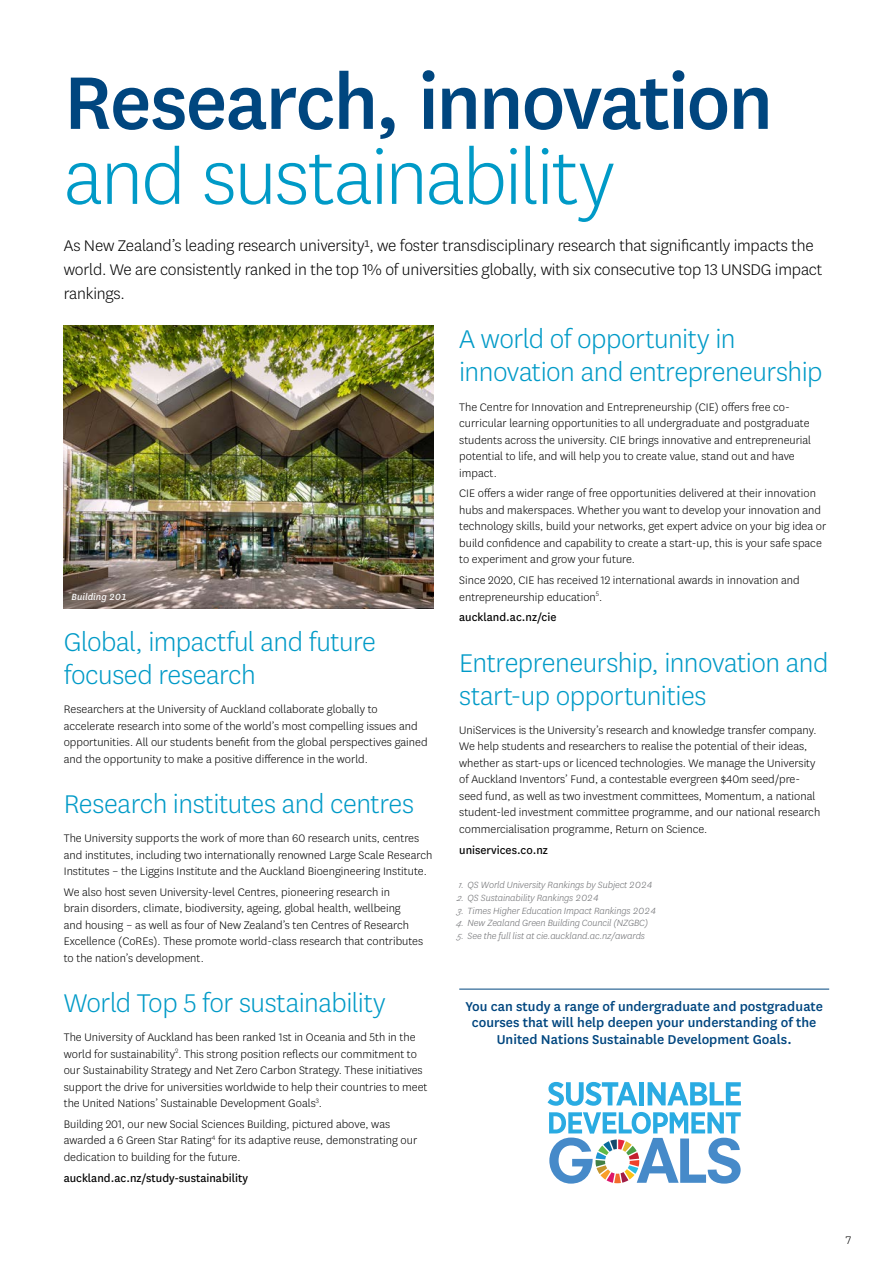
<style>
.page{position:relative;width:893px;height:1263px;background:#fff}
.page>*{position:absolute;margin:0;border:0;box-sizing:border-box;transform-origin:0 0}
.t1{font:500 87px "National";letter-spacing:-.025em;color:#00467f}
.t2{font:300 87px "National";letter-spacing:-.03em;color:#009ac7}
.t3{font:300 30px/33px "National";letter-spacing:-.02em;color:#009ac7}
.t4{font:300 18px/24px "National";letter-spacing:-.01em;color:#000}
.t5{font:500 15px/16.5px "National";color:#00467f;text-align:center}
.t6{font:300 12.75px/16.5px "National";color:#000}
.t7{font:12.75px "National";color:#000}
.t8{font:italic 300 10.5px "National";letter-spacing:-.01em;color:#6d6e71}
.t9{font:italic 10.5px "National";color:#fff}
</style>
<div class="page">
<hr style="left:459px;top:989px;width:370px;height:1px;background:#00467f">
<img style="left:64px;top:326px;width:370px;height:282px">
<svg style="left:547px;top:1082px;width:90px;height:24px"></svg>
<div style="left:639px;top:1082px;width:5px;height:23px;background:#2aabe2"></div>
<svg style="left:648px;top:1082px;width:93px;height:23px"></svg>
<svg style="left:549px;top:1112px;width:192px;height:71px"></svg>
<h1 class="t1" style="left:64px;top:43px;width:711px">Research, innovation</h1>
<h1 class="t2" style="left:64px;top:123px;width:552px">and sustainability</h1>
<p class="t4" style="left:64px;top:233px;width:760px">As New Zealand’s leading research university¹, we foster transdisciplinary research that significantly impacts the world. We are consistently ranked in the top 1% of universities globally, with six consecutive top 13 UNSDG impact rankings.</p>
<p class="t9" style="left:72px;top:590px;width:57px">Building 201</p>
<h2 class="t3" style="left:64px;top:624px;width:314px">Global, impactful and future focused research</h2>
<p class="t6" style="left:64px;top:701px;width:365px">Researchers at the University of Auckland collaborate globally to accelerate research into some of the world’s most compelling issues and opportunities. All our students benefit from the global perspectives gained and the opportunity to make a positive difference in the world.</p>
<h2 class="t3" style="left:64px;top:786px;width:352px">Research institutes and centres</h2>
<p class="t6" style="left:64px;top:829px;width:370px">The University supports the work of more than 60 research units, centres and institutes, including two internationally renowned Large Scale Research<br>Institutes – the Liggins Institute and the Auckland Bioengineering Institute.</p>
<p class="t6" style="left:64px;top:883px;width:361px">We also host seven University-level Centres, pioneering research in<br>brain disorders, climate, biodiversity, ageing, global health, wellbeing<br>and housing – as well as four of New Zealand’s ten Centres of Research Excellence (CoREs). These promote world-class research that contributes to the nation’s development.</p>
<h2 class="t3" style="left:64px;top:985px;width:323px">World Top 5 for sustainability</h2>
<p class="t6" style="left:64px;top:1028px;width:365px">The University of Auckland has been ranked 1st in Oceania and 5th in the world for sustainability<sup>2</sup>. This strong position reflects our commitment to our Sustainability Strategy and Net Zero Carbon Strategy. These initiatives support the drive for universities worldwide to help their countries to meet the United Nations’ Sustainable Development Goals<sup>3</sup>.</p>
<p class="t6" style="left:64px;top:1115px;width:355px">Building 201, our new Social Sciences Building, pictured above, was awarded a 6 Green Star Rating<sup>4</sup> for its adaptive reuse, demonstrating our dedication to building for the future.</p>
<p class="t7" style="left:64px;top:1169px;width:186px">auckland.ac.nz/study-sustainability</p>
<h2 class="t3" style="left:459px;top:322px;width:365px">A world of opportunity in innovation and entrepreneurship</h2>
<p class="t6" style="left:459px;top:398px;width:353px">The Centre for Innovation and Entrepreneurship (CIE) offers free co&shy;curricular learning opportunities to all undergraduate and postgraduate students across the university. CIE brings innovative and entrepreneurial potential to life, and will help you to create value, stand out and have impact.</p>
<p class="t6" style="left:459px;top:485px;width:368px">CIE offers a wider range of free opportunities delivered at their innovation hubs and makerspaces. Whether you want to develop your innovation and technology skills, build your networks, get expert advice on your big idea or build confidence and capability to create a start-up, this is your safe space to experiment and grow your future.</p>
<p class="t6" style="left:459px;top:572px;width:342px">Since 2020, CIE has received 12 international awards in innovation and entrepreneurship education<sup>5</sup>.</p>
<p class="t7" style="left:459px;top:609px;width:99px">auckland.ac.nz/cie</p>
<h2 class="t3" style="left:459px;top:645px;width:371px">Entrepreneurship, innovation and start-up opportunities</h2>
<p class="t6" style="left:459px;top:721px;width:362px">UniServices is the University’s research and knowledge transfer company.<br>We help students and researchers to realise the potential of their ideas, whether as start-ups or licenced technologies. We manage the University of Auckland Inventors’ Fund, a contestable evergreen $40m seed/pre&shy;seed fund, as well as two investment committees, Momentum, a national student-led investment committee programme, and our national research commercialisation programme, Return on Science.</p>
<p class="t7" style="left:459px;top:841px;width:90px">uniservices.co.nz</p>
<p class="t8" style="left:458px;top:878px;width:197px">1. QS World University Rankings by Subject 2024</p>
<p class="t8" style="left:456px;top:891px;width:144px">2. QS Sustainability Rankings 2024</p>
<p class="t8" style="left:457px;top:904px;width:201px">3. Times Higher Education Impact Rankings 2024</p>
<p class="t8" style="left:456px;top:917px;width:194px">4. New Zealand Green Building Council (NZGBC)</p>
<p class="t8" style="left:456px;top:929px;width:190px">5. See the full list at cie.auckland.ac.nz/awards</p>
<p class="t5" style="left:465px;top:997px;width:359px">You can study a range of undergraduate and postgraduate courses that will help deepen your understanding of the<br>United Nations Sustainable Development Goals.</p>
<p class="t6" style="left:846px;top:1231px;width:7px">7</p>
</div>
